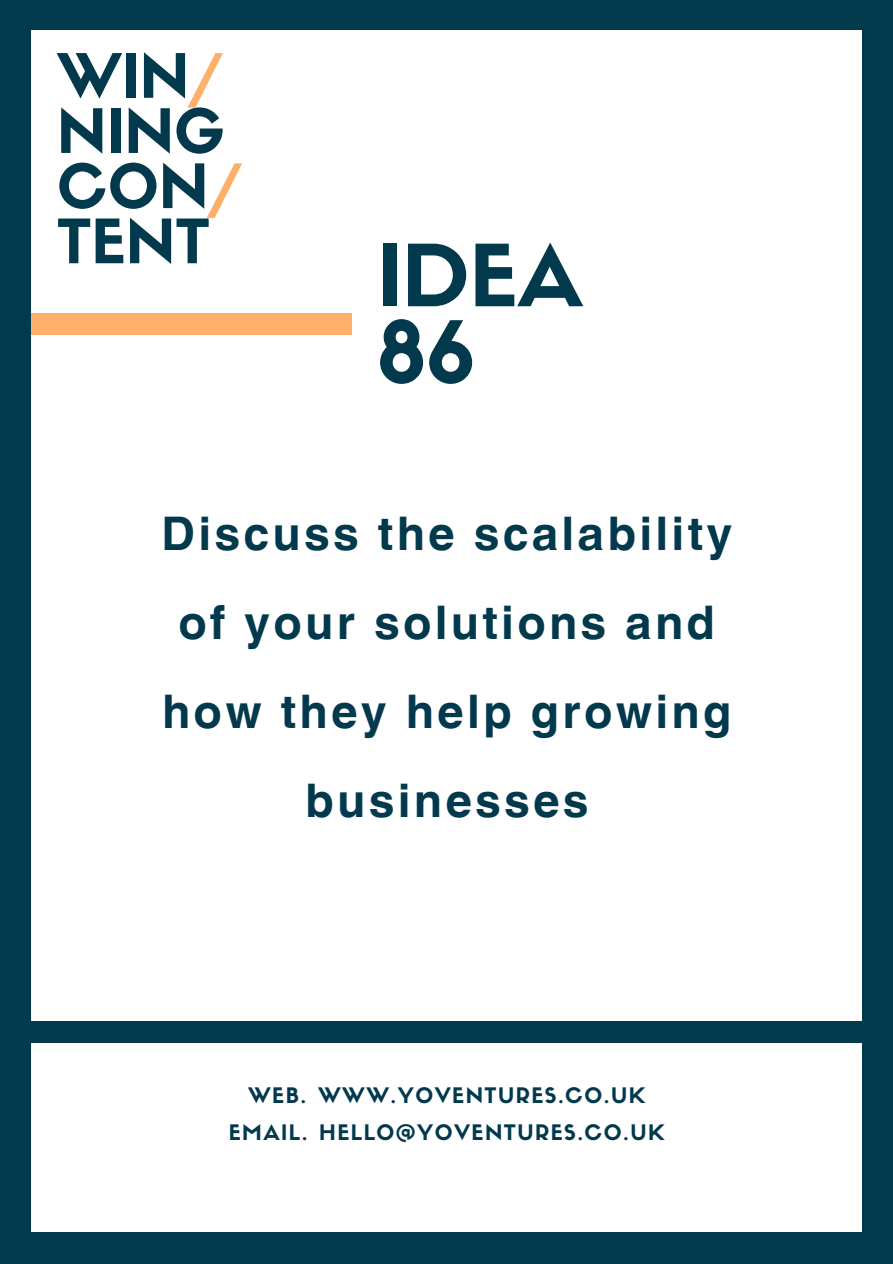
<style>
.page{position:relative;width:893px;height:1264px;background:#fff}
.page>*{position:absolute;margin:0;border:0;box-sizing:border-box;transform-origin:0 0}
.t1{font:84px/76.5px "Sifonn Basic";color:#02394d}
.t2{font:60px/55.2px "Sifonn Basic";color:#02394d}
.t3{font:700 46.35px/88.8px "Helvetica World";letter-spacing:.07em;color:#02394d;text-align:center}
.t4{font:21px "Sifonn Basic";letter-spacing:.07em;color:#02394d}
.s1{color:#feb06a}
</style>
<div class="page">
<div style="left:0;top:0;width:892px;height:1263px;background:#02394d"></div>
<div style="left:32px;top:30px;width:830px;height:1202px;background:#fff"></div>
<div style="left:0;top:1021px;width:892px;height:22px;background:#02394d"></div>
<div style="left:31px;top:313px;width:320px;height:22px;background:#feb06a"></div>
<h3 class="t2" style="left:57px;top:55px;width:187px">WIN<span class="s1">/<br></span>NING<br>CON<span class="s1">/<br></span>TENT</h3>
<h2 class="t1" style="left:377px;top:247px;width:207px">IDEA<br>86</h2>
<h1 class="t3" style="left:161px;top:484px;width:572px">Discuss the scalability of your solutions and how they help growing businesses</h1>
<p class="t4" style="left:248px;top:1087px;width:398px">WEB. WWW.YOVENTURES.CO.UK</p>
<p class="t4" style="left:229px;top:1124px;width:437px">EMAIL. HELLO@YOVENTURES.CO.UK</p>
</div>
